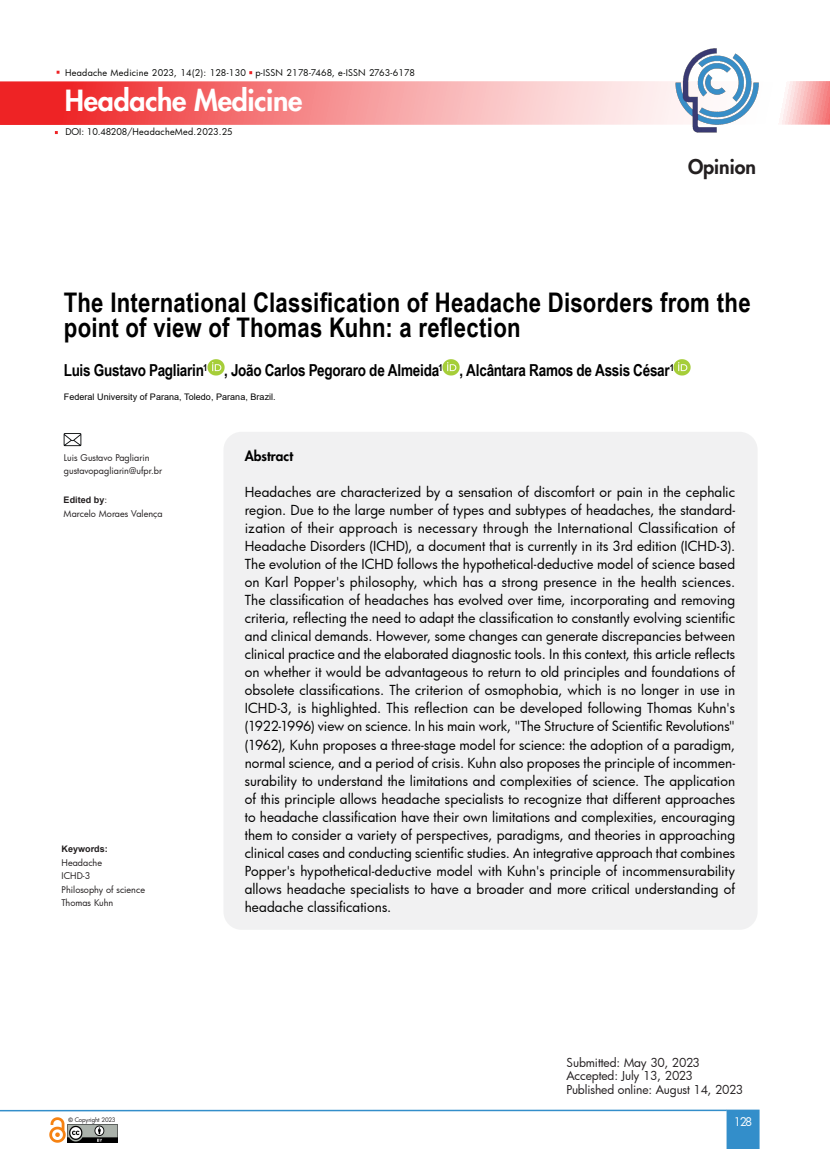
<style>
.page{position:relative;width:830px;height:1149px;background:#fff}
.page>*{position:absolute;margin:0;border:0;box-sizing:border-box;transform-origin:0 0}
.t1{font:800 28.5px "Futura";letter-spacing:-.01em;color:#fff}
.t2{font:700 27px/25.5px "Arial Narrow";letter-spacing:.01em;color:#000}
.t3{font:800 19.5px "Futura";color:#231f20}
.t4{font:700 16.5px "Arial Narrow";letter-spacing:-.015em;color:#000}
.texto{font:13.5px/18px "Futura";letter-spacing:.005em;color:#000;text-align:justify}
.texto-2{font:800 13.5px "Futura";letter-spacing:.005em;color:#000}
.texto-3{font:12px "Futura";letter-spacing:-.01em;color:#231f20}
.t5{font:11.55px "Futura";color:#fff}
.texto-4{font:9px "Futura";letter-spacing:.005em;color:#231f20}
.t6{font:9px "Futura";letter-spacing:.03em;color:#040503}
.texto-5{font:9px "Arial";letter-spacing:.005em;color:#000}
.texto-6{font:700 9px "Arial";letter-spacing:.005em;color:#231f20}
.t7{font:6px "Futura";letter-spacing:-.02em;color:#231f20}
.s1{font-style:inherit}
.s2{font-family:"Futura";font-weight:400}
.s3{font-family:"Arial";font-weight:700}
</style>
<div class="page">
<svg style="left:0;top:81px;width:829px;height:44px;background:#f69394"></svg>
<svg style="left:726px;top:1109px;width:33px;height:39px"></svg>
<hr style="left:0;top:1109px;width:726px;height:1px;background:#338eca">
<img style="left:67px;top:1124px;width:50px;height:18px">
<img style="left:49px;top:1117px;width:17px;height:25px">
<img style="left:674px;top:48px;width:85px;height:85px">
<img style="left:207px;top:359px;width:17px;height:16px">
<img style="left:442px;top:359px;width:17px;height:16px">
<img style="left:673px;top:359px;width:17px;height:16px">
<div style="left:223px;top:431px;width:534px;height:498px;background:#f1f1f2;border-radius:18px"></div>
<img style="left:64px;top:433px;width:18px;height:14px">
<p class="t6" style="left:65px;top:66px;width:351px">Headache Medicine 2023, 14(2): 128-130 p-ISSN 2178-7468, e-ISSN 2763-6178</p>
<h1 class="t1" style="left:65px;top:83px;width:239px">Headache Medicine</h1>
<p class="t6" style="left:65px;top:125px;width:169px"><span class="s1">DOI: 10.48208/</span>HeadacheMed.2023.25</p>
<p class="t3" style="left:687px;top:154px;width:69px">Opinion</p>
<p class="t2" style="left:64px;top:288px;width:688px">The International Classification of Headache Disorders from the point of view of Thomas Kuhn: a reflection</p>
<p class="t4" style="left:64px;top:358px;width:611px">Luis Gustavo Pagliarin<sup>1</sup> , João Carlos Pegoraro de Almeida<sup>1</sup> , Alcântara Ramos de Assis César<sup>1</sup></p>
<p class="texto-5" style="left:64px;top:391px;width:213px">Federal University of Parana, Toledo, Parana, Brazil.</p>
<p class="texto-4" style="left:64px;top:451px;width:87px">Luis Gustavo Pagliarin</p>
<p class="texto-4" style="left:64px;top:465px;width:100px">gustavopagliarin@ufpr.br</p>
<p class="texto-6" style="left:64px;top:493px;width:45px">Edited by<span class="s2">:</span></p>
<p class="texto-4" style="left:64px;top:507px;width:100px">Marcelo Moraes Valença</p>
<p class="texto-6" style="left:61px;top:842px;width:48px">Keywords:</p>
<p class="texto-4" style="left:61px;top:856px;width:42px">Headache</p>
<p class="texto-4" style="left:61px;top:869px;width:30px">ICHD-3</p>
<p class="texto-4" style="left:61px;top:883px;width:85px">Philosophy of science</p>
<p class="texto-4" style="left:61px;top:896px;width:53px">Thomas Kuhn</p>
<p class="t7" style="left:69px;top:1114px;width:48px"><span class="s3">©</span> Copyright 2023</p>
<p class="texto-2" style="left:244px;top:447px;width:50px">Abstract</p>
<p class="texto" style="left:244px;top:483px;width:492px">Headaches are characterized by a sensation of discomfort or pain in the cephalic region. Due to the large number of types and subtypes of headaches, the standard&shy;ization of their approach is necessary through the International Classification of Headache Disorders (ICHD), a document that is currently in its 3rd edition (ICHD-3).<br>The evolution of the ICHD follows the hypothetical-deductive model of science based on Karl Popper's philosophy, which has a strong presence in the health sciences.<br>The classification of headaches has evolved over time, incorporating and removing criteria, reflecting the need to adapt the classification to constantly evolving scientific and clinical demands. However, some changes can generate discrepancies between clinical practice and the elaborated diagnostic tools. In this context, this article reflects on whether it would be advantageous to return to old principles and foundations of obsolete classifications. The criterion of osmophobia, which is no longer in use in ICHD-3, is highlighted. This reflection can be developed following Thomas Kuhn's (1922-1996) view on science. In his main work, "The Structure of Scientific Revolutions" (1962), Kuhn proposes a three-stage model for science: the adoption of a paradigm, normal science, and a period of crisis. Kuhn also proposes the principle of incommen&shy;surability to understand the limitations and complexities of science. The application of this principle allows headache specialists to recognize that different approaches to headache classification have their own limitations and complexities, encouraging them to consider a variety of perspectives, paradigms, and theories in approaching clinical cases and conducting scientific studies. An integrative approach that combines Popper's hypothetical-deductive model with Kuhn's principle of incommensurability allows headache specialists to have a broader and more critical understanding of headache classifications.</p>
<p class="texto-3" style="left:566px;top:1053px;width:135px">Submitted: May 30, 2023</p>
<p class="texto-3" style="left:566px;top:1067px;width:128px">Accepted: July 13, 2023</p>
<p class="texto-3" style="left:566px;top:1080px;width:178px">Published online: August 14, 2023</p>
<p class="t5" style="left:733px;top:1113px;width:20px">128</p>
</div>
